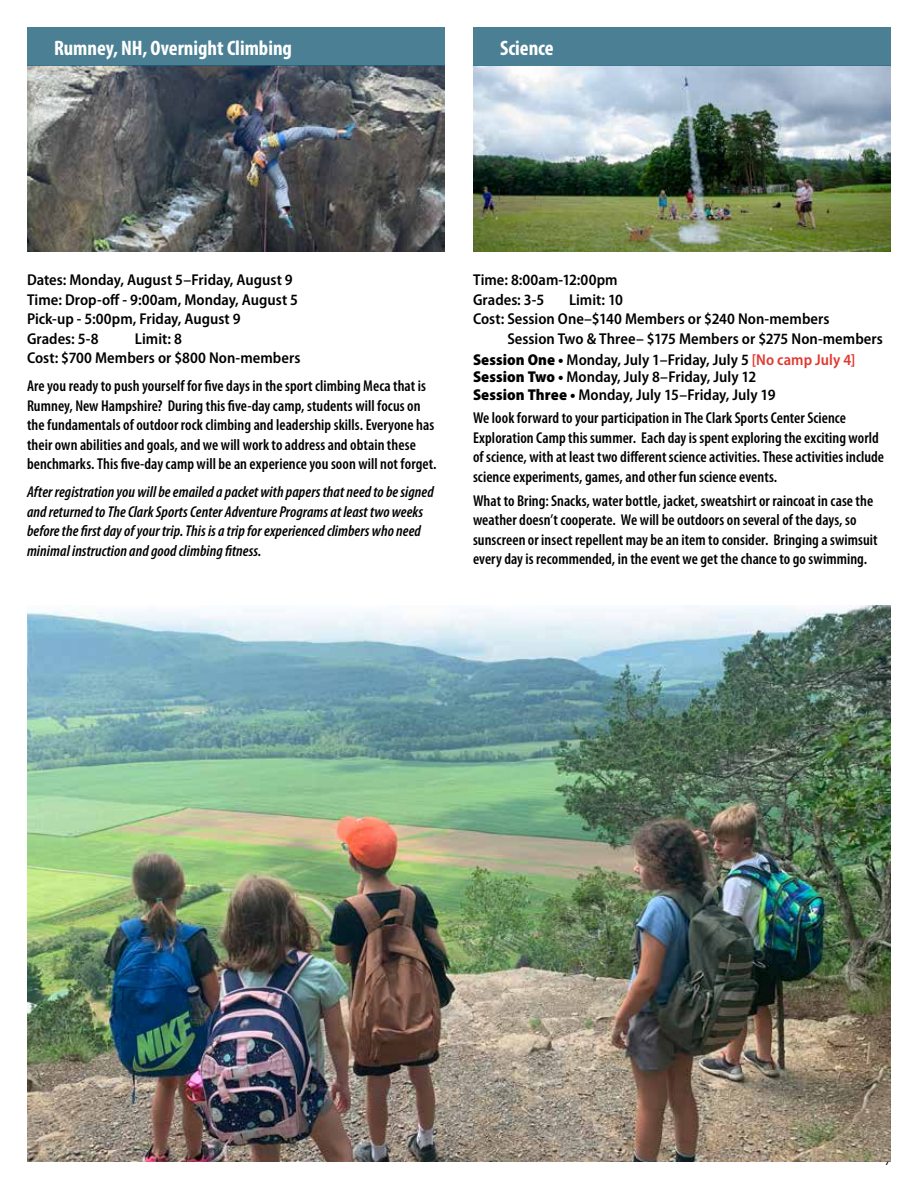
<style>
.page{position:relative;width:918px;height:1188px;background:#fff}
.page>*{position:absolute;margin:0;border:0;box-sizing:border-box;transform-origin:0 0}
.t1{font:700 condensed 21px "Myriad Pro";color:#fff}
.t2{font:600 condensed 15.75px/19.5px "Myriad Pro";letter-spacing:.005em;color:#000}
.t3{font:600 semi-condensed 15.75px/19.5px "Myriad Pro";color:#000}
.t4{font:italic 600 condensed 15.75px/19.5px "Myriad Pro";letter-spacing:.005em;color:#000}
.t5{font:12px "Myriad Pro";color:#000}
.s1{font-weight:900}
.s2{color:#e0392f}
</style>
<div class="page">
<img style="left:473px;top:66px;width:418px;height:186px">
<div style="left:473px;top:27px;width:418px;height:39px;background:#4b8094"></div>
<img style="left:27px;top:66px;width:418px;height:186px">
<div style="left:27px;top:27px;width:418px;height:39px;background:#4b8094"></div>
<img style="left:27px;top:606px;width:864px;height:556px">
<h1 class="t1" style="left:54px;top:35px;width:240px">Rumney, NH, Overnight Climbing</h1>
<h1 class="t1" style="left:500px;top:35px;width:55px">Science</h1>
<p class="t3" style="left:27px;top:270px;width:273px">Dates: Monday, August 5–Friday, August 9<br>Time: Drop-off - 9:00am, Monday, August 5<br>Pick-up - 5:00pm, Friday, August 9<br>Grades: 5-8</p>
<p class="t3" style="left:27px;top:329px;width:275px;text-indent:108px">Limit: 8<br>Cost: $700 Members or $800 Non-members</p>
<p class="t2" style="left:27px;top:376px;width:411px">Are you ready to push yourself for five days in the sport climbing Meca that is Rumney, New Hampshire? During this five-day camp, students will focus on the fundamentals of outdoor rock climbing and leadership skills. Everyone has their own abilities and goals, and we will work to address and obtain these benchmarks. This five-day camp will be an experience you soon will not forget.</p>
<p class="t4" style="left:27px;top:483px;width:408px">After registration you will be emailed a packet with papers that need to be signed and returned to The Clark Sports Center Adventure Programs at least two weeks before the first day of your trip. This is a trip for experienced climbers who need minimal instruction and good climbing fitness.</p>
<p class="t3" style="left:473px;top:270px;width:146px">Time: 8:00am-12:00pm<br>Grades: 3-5</p>
<p class="t3" style="left:569px;top:290px;width:56px">Limit: 10</p>
<p class="t3" style="left:473px;top:309px;width:358px">Cost: Session One–$140 Members or $240 Non-members</p>
<p class="t3" style="left:507px;top:329px;width:377px">Session Two &amp; Three– $175 Members or $275 Non-members</p>
<p class="t3" style="left:473px;top:351px;width:384px;line-height:17.2px"><span class="s1">Session One •</span> Monday, July 1–Friday, July 5 <span class="s2">[No camp July 4]<br></span><span class="s1">Session Two •</span> Monday, July 8–Friday, July 12<br><span class="s1">Session Three •</span> Monday, July 15–Friday, July 19</p>
<p class="t2" style="left:473px;top:409px;width:413px">We look forward to your participation in The Clark Sports Center Science Exploration Camp this summer. Each day is spent exploring the exciting world of science, with at least two different science activities. These activities include science experiments, games, and other fun science events.</p>
<p class="t2" style="left:473px;top:491px;width:406px">What to Bring: Snacks, water bottle, jacket, sweatshirt or raincoat in case the weather doesn’t cooperate. We will be outdoors on several of the days, so sunscreen or insect repellent may be an item to consider. Bringing a swimsuit every day is recommended, in the event we get the chance to go swimming.</p>
<p class="t5" style="left:885px;top:1154px;width:8px">7</p>
</div>
